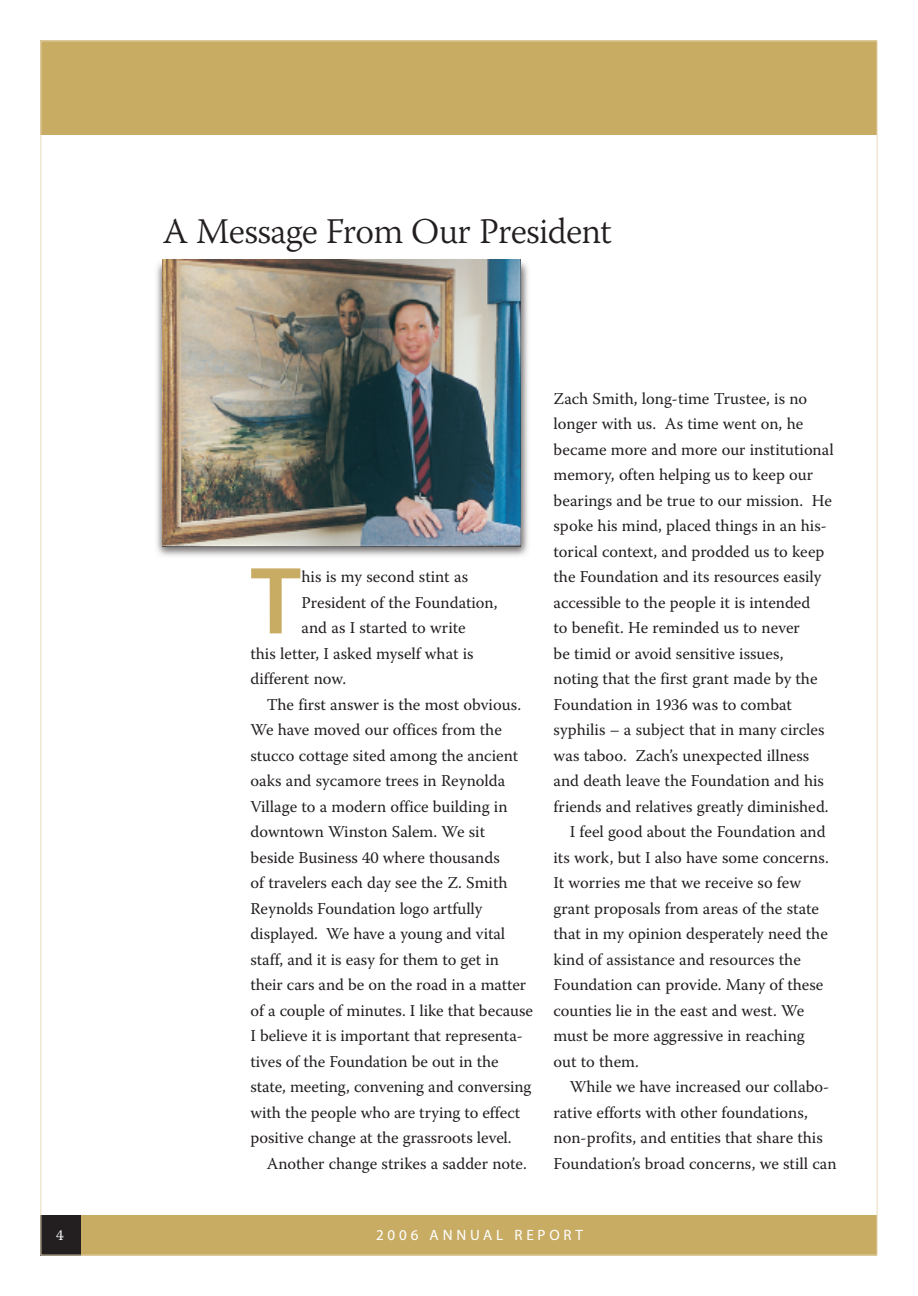
<style>
.page{position:relative;width:918px;height:1296px;background:#fff}
.page>*{position:absolute;margin:0;border:0;box-sizing:border-box;transform-origin:0 0}
.t1{font:96.45px "Myriad MM.565.wt.600.wd";color:#c8ac64}
.t2{font:300 36px "Warnock Pro";letter-spacing:-.02em;color:#231f20}
.t3{font:16.5px "Warnock Pro";color:#231f20}
.t4{font:15px "Myriad MM.412.wt.601.wd";letter-spacing:.255em;color:#fff}
.t5{font:15px "Warnock Pro";color:#fff}
</style>
<div class="page">
<img style="left:157px;top:259px;width:371px;height:297px">
<div style="left:40px;top:40px;width:838px;height:95px;background:#c8ac64"></div>
<div style="left:40px;top:1215px;width:838px;height:41px;background:#c8ac64"></div>
<div style="left:40px;top:1215px;width:41px;height:40px;background:#231f20"></div>
<img style="left:162px;top:260px;width:359px;height:287px">
<h2 class="t2" style="left:163px;top:217px;width:451px">A Message From Our President</h2>
<h1 class="t1" style="left:250px;top:565px;width:52px">T</h1>
<p class="t3" style="left:302px;top:571px;width:168px">his is my second stint as</p>
<p class="t3" style="left:301px;top:596px;width:198px">President of the Foundation,</p>
<p class="t3" style="left:301px;top:622px;width:166px">and as I started to write</p>
<p class="t3" style="left:250px;top:647px;width:225px">this letter, I asked myself what is</p>
<p class="t3" style="left:250px;top:673px;width:97px">different now.</p>
<p class="t3" style="left:267px;top:698px;width:256px">The first answer is the most obvious.</p>
<p class="t3" style="left:250px;top:724px;width:253px">We have moved our offices from the</p>
<p class="t3" style="left:250px;top:749px;width:269px">stucco cottage sited among the ancient</p>
<p class="t3" style="left:250px;top:775px;width:256px">oaks and sycamore trees in Reynolda</p>
<p class="t3" style="left:250px;top:800px;width:259px">Village to a modern office building in</p>
<p class="t3" style="left:250px;top:826px;width:236px">downtown Winston Salem. We sit</p>
<p class="t3" style="left:251px;top:851px;width:251px">beside Business 40 where thousands</p>
<p class="t3" style="left:251px;top:877px;width:258px">of travelers each day see the Z. Smith</p>
<p class="t3" style="left:250px;top:902px;width:233px">Reynolds Foundation logo artfully</p>
<p class="t3" style="left:250px;top:928px;width:256px">displayed. We have a young and vital</p>
<p class="t3" style="left:250px;top:953px;width:250px">staff, and it is easy for them to get in</p>
<p class="t3" style="left:250px;top:979px;width:277px">their cars and be on the road in a matter</p>
<p class="t3" style="left:250px;top:1004px;width:284px">of a couple of minutes. I like that because</p>
<p class="t3" style="left:250px;top:1030px;width:274px">I believe it is important that representa-</p>
<p class="t3" style="left:251px;top:1055px;width:250px">tives of the Foundation be out in the</p>
<p class="t3" style="left:251px;top:1081px;width:282px">state, meeting, convening and conversing</p>
<p class="t3" style="left:251px;top:1106px;width:271px">with the people who are trying to effect</p>
<p class="t3" style="left:251px;top:1132px;width:263px">positive change at the grassroots level.</p>
<p class="t3" style="left:267px;top:1157px;width:262px">Another change strikes a sadder note.</p>
<p class="t3" style="left:554px;top:392px;width:255px">Zach Smith, long-time Trustee, is no</p>
<p class="t3" style="left:554px;top:417px;width:251px">longer with us. As time went on, he</p>
<p class="t3" style="left:554px;top:443px;width:282px">became more and more our institutional</p>
<p class="t3" style="left:554px;top:468px;width:261px">memory, often helping us to keep our</p>
<p class="t3" style="left:554px;top:494px;width:280px">bearings and be true to our mission. He</p>
<p class="t3" style="left:554px;top:519px;width:275px">spoke his mind, placed things in an his-</p>
<p class="t3" style="left:554px;top:545px;width:272px">torical context, and prodded us to keep</p>
<p class="t3" style="left:554px;top:570px;width:269px">the Foundation and its resources easily</p>
<p class="t3" style="left:554px;top:596px;width:258px">accessible to the people it is intended</p>
<p class="t3" style="left:554px;top:621px;width:248px">to benefit. He reminded us to never</p>
<p class="t3" style="left:554px;top:647px;width:232px">be timid or avoid sensitive issues,</p>
<p class="t3" style="left:554px;top:672px;width:266px">noting that the first grant made by the</p>
<p class="t3" style="left:554px;top:698px;width:240px">Foundation in 1936 was to combat</p>
<p class="t3" style="left:554px;top:723px;width:273px">syphilis – a subject that in many circles</p>
<p class="t3" style="left:554px;top:749px;width:257px">was taboo. Zach’s unexpected illness</p>
<p class="t3" style="left:554px;top:774px;width:272px">and death leave the Foundation and his</p>
<p class="t3" style="left:554px;top:800px;width:277px">friends and relatives greatly diminished.</p>
<p class="t3" style="left:570px;top:825px;width:257px">I feel good about the Foundation and</p>
<p class="t3" style="left:554px;top:851px;width:277px">its work, but I also have some concerns.</p>
<p class="t3" style="left:554px;top:876px;width:249px">It worries me that we receive so few</p>
<p class="t3" style="left:554px;top:902px;width:267px">grant proposals from areas of the state</p>
<p class="t3" style="left:554px;top:927px;width:276px">that in my opinion desperately need the</p>
<p class="t3" style="left:554px;top:953px;width:249px">kind of assistance and resources the</p>
<p class="t3" style="left:554px;top:978px;width:271px">Foundation can provide. Many of these</p>
<p class="t3" style="left:554px;top:1004px;width:252px">counties lie in the east and west. We</p>
<p class="t3" style="left:554px;top:1029px;width:253px">must be more aggressive in reaching</p>
<p class="t3" style="left:554px;top:1055px;width:87px">out to them.</p>
<p class="t3" style="left:570px;top:1080px;width:261px">While we have increased our collabo-</p>
<p class="t3" style="left:554px;top:1106px;width:256px">rative efforts with other foundations,</p>
<p class="t3" style="left:554px;top:1131px;width:271px">non-profits, and entities that share this</p>
<p class="t3" style="left:554px;top:1157px;width:285px">Foundation’s broad concerns, we still can</p>
<p class="t5" style="left:56px;top:1229px;width:9px">4</p>
<p class="t4" style="left:376px;top:1229px;width:208px">2006 ANNUAL REPORT</p>
</div>
